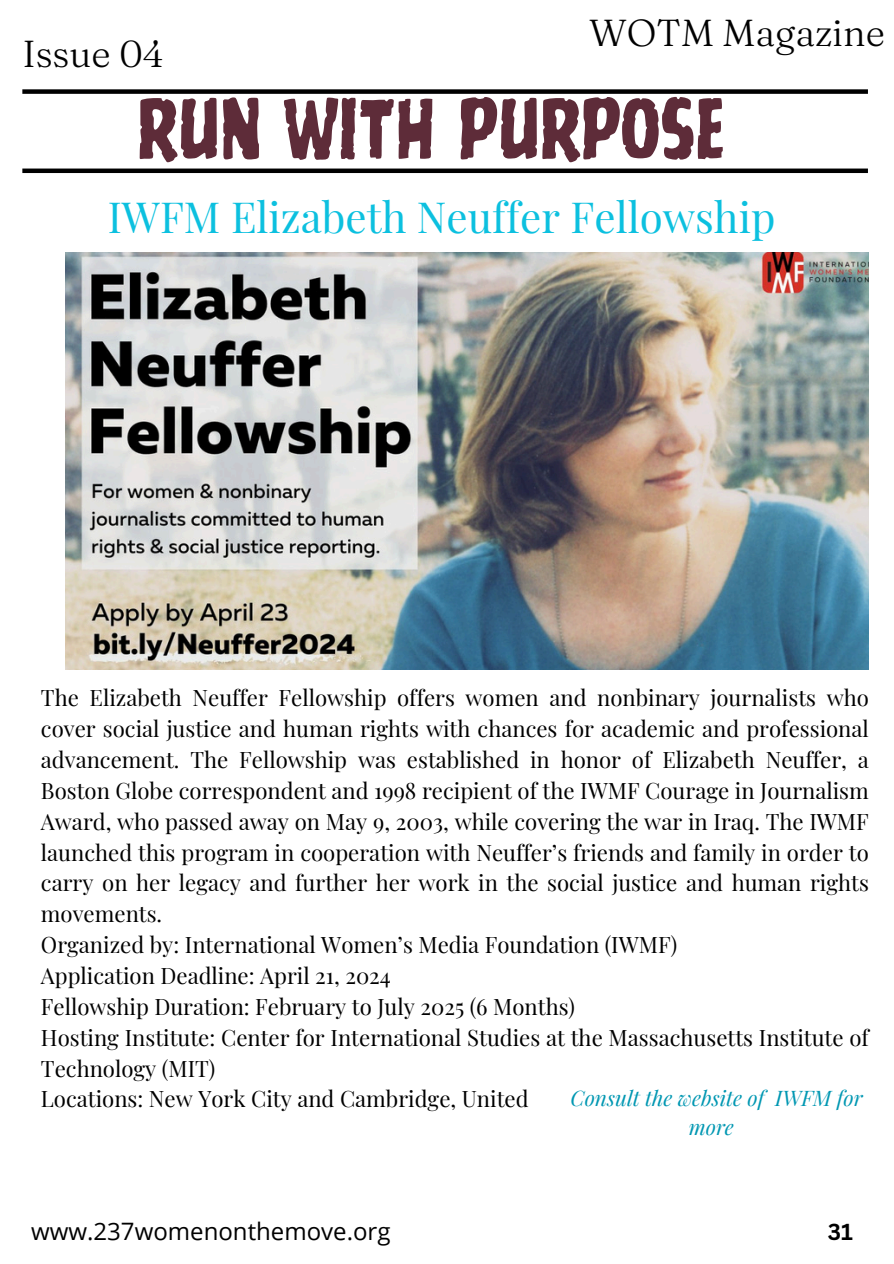
<style>
.page{position:relative;width:894px;height:1264px;background:#fff}
.page>*{position:absolute;margin:0;border:0;box-sizing:border-box;transform-origin:0 0}
.t1{font:76.5px "CC Battle Scarred";color:#5e2c39}
.t2{font:42px "Playfair Display";color:#0cc0df}
.t3{font:300 37.5px "Fraunces 9 pt";color:#000}
.t4{font:24px "Open Sans";color:#000}
.t5{font:700 22.5px "Canva Sans";color:#000}
.t6{font:22.2px/30.9px "Playfair Display";color:#000}
.t7{font:italic 21px/29.2px "Playfair Display";color:#0097b2;text-align:center}
</style>
<div class="page">
<div style="left:22px;top:168px;width:845px;height:5px;background:#000"></div>
<div style="left:22px;top:89px;width:845px;height:5px;background:#000"></div>
<img style="left:66px;top:253px;width:802px;height:416px">
<h3 class="t3" style="left:22px;top:30px;width:143px">Issue 04</h3>
<h3 class="t3" style="left:589px;top:9px;width:297px">WOTM Magazine</h3>
<h1 class="t1" style="left:137px;top:93px;width:589px">RUN WITH PURPOSE</h1>
<h4 class="t2" style="left:108px;top:187px;width:669px">IWFM Elizabeth Neuffer Fellowship</h4>
<h2 class="t6" style="left:41px;top:681px;width:829px">The Elizabeth Neuffer Fellowship offers women and nonbinary journalists who cover social justice and human rights with chances for academic and professional advancement. The Fellowship was established in honor of Elizabeth Neuffer, a Boston Globe correspondent and 1998 recipient of the IWMF Courage in Journalism Award, who passed away on May 9, 2003, while covering the war in Iraq. The IWMF launched this program in cooperation with Neuffer’s friends and family in order to carry on her legacy and further her work in the social justice and human rights movements.<br>Organized by: International Women’s Media Foundation (IWMF)<br>Application Deadline: April 21, 2024<br>Fellowship Duration: February to July 2025 (6 Months)<br>Hosting Institute: Center for International Studies at the Massachusetts Institute of Technology (MIT)<br>Locations: New York City and Cambridge, United</h2>
<p class="t7" style="left:570px;top:1082px;width:293px">Consult the website of IWFM for more</p>
<p class="t4" style="left:31px;top:1214px;width:361px">www.237womenonthemove.org</p>
<p class="t5" style="left:827px;top:1216px;width:27px">31</p>
</div>
